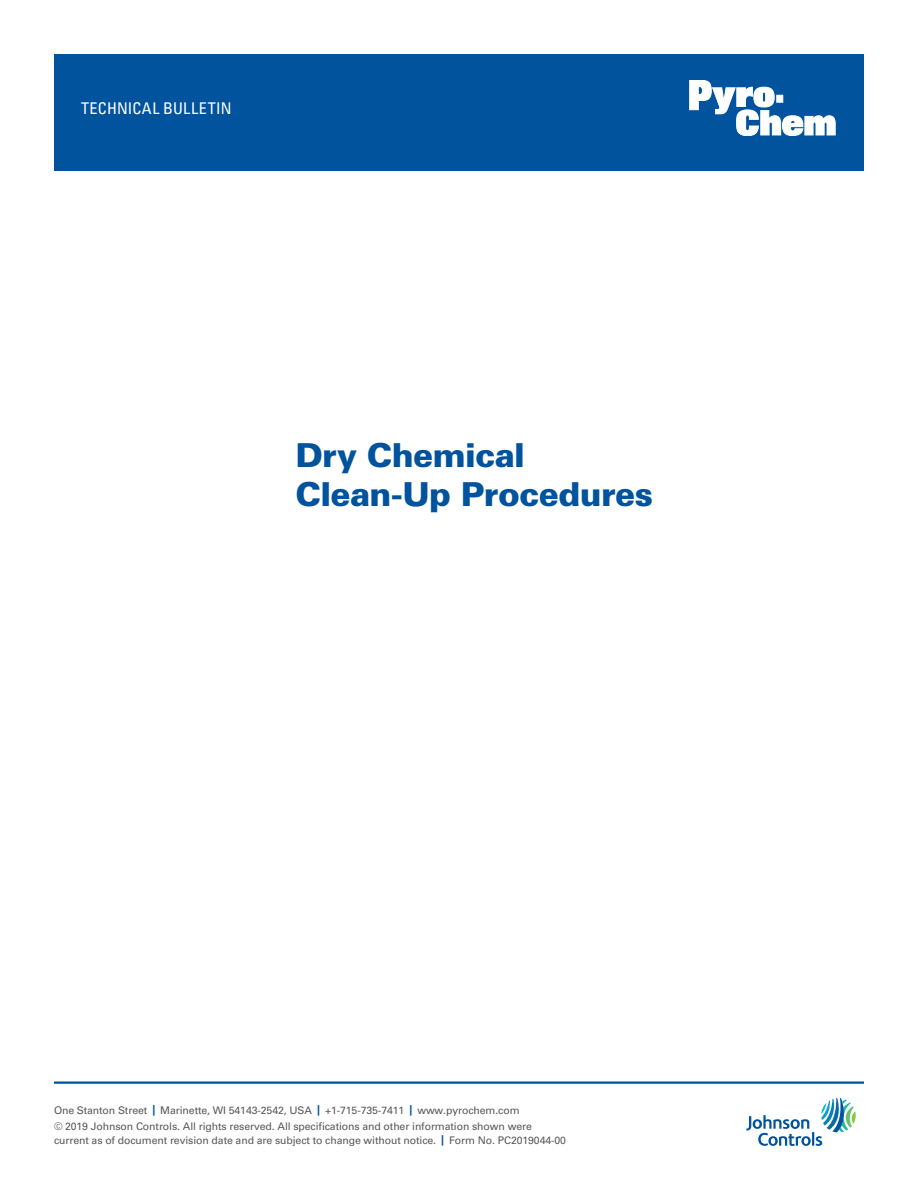
<style>
.page{position:relative;width:918px;height:1188px;background:#fff}
.page>*{position:absolute;margin:0;border:0;box-sizing:border-box;transform-origin:0 0}
.t1{font:900 33px/39px "Univers LT Std";letter-spacing:-.02em;color:#01539e}
.t2{font:condensed 16.2px "Univers LT Std";letter-spacing:.015em;color:#fff}
.t3{font:10.5px/16.4px "Univers LT Std";letter-spacing:-.01em;color:#57585a}
.s1{font-weight:700;color:#01539e}
</style>
<div class="page">
<div style="left:54px;top:54px;width:810px;height:117px;background:#01539e"></div>
<hr style="left:54px;top:1082px;width:810px;height:2px;background:#01539e">
<svg style="left:746px;top:1098px;width:110px;height:48px"></svg>
<svg style="left:690px;top:80px;width:145px;height:56px"></svg>
<h2 class="t2" style="left:81px;top:98px;width:152px">TECHNICAL BULLETIN</h2>
<h1 class="t1" style="left:296px;top:435px;width:359px">Dry Chemical<br>Clean-Up Procedures</h1>
<p class="t3" style="left:54px;top:1102px;width:479px">One Stanton Street <span class="s1">|</span> Marinette, WI 54143-2542, USA <span class="s1">|</span> +1-715-735-7411 <span class="s1">|</span> www.pyrochem.com<br>© 2019 Johnson Controls. All rights reserved. All specifications and other information shown were</p>
<p class="t3" style="left:54px;top:1132px;width:514px">current as of document revision date and are subject to change without notice. <span class="s1">|</span> Form No. PC2019044-00</p>
</div>
